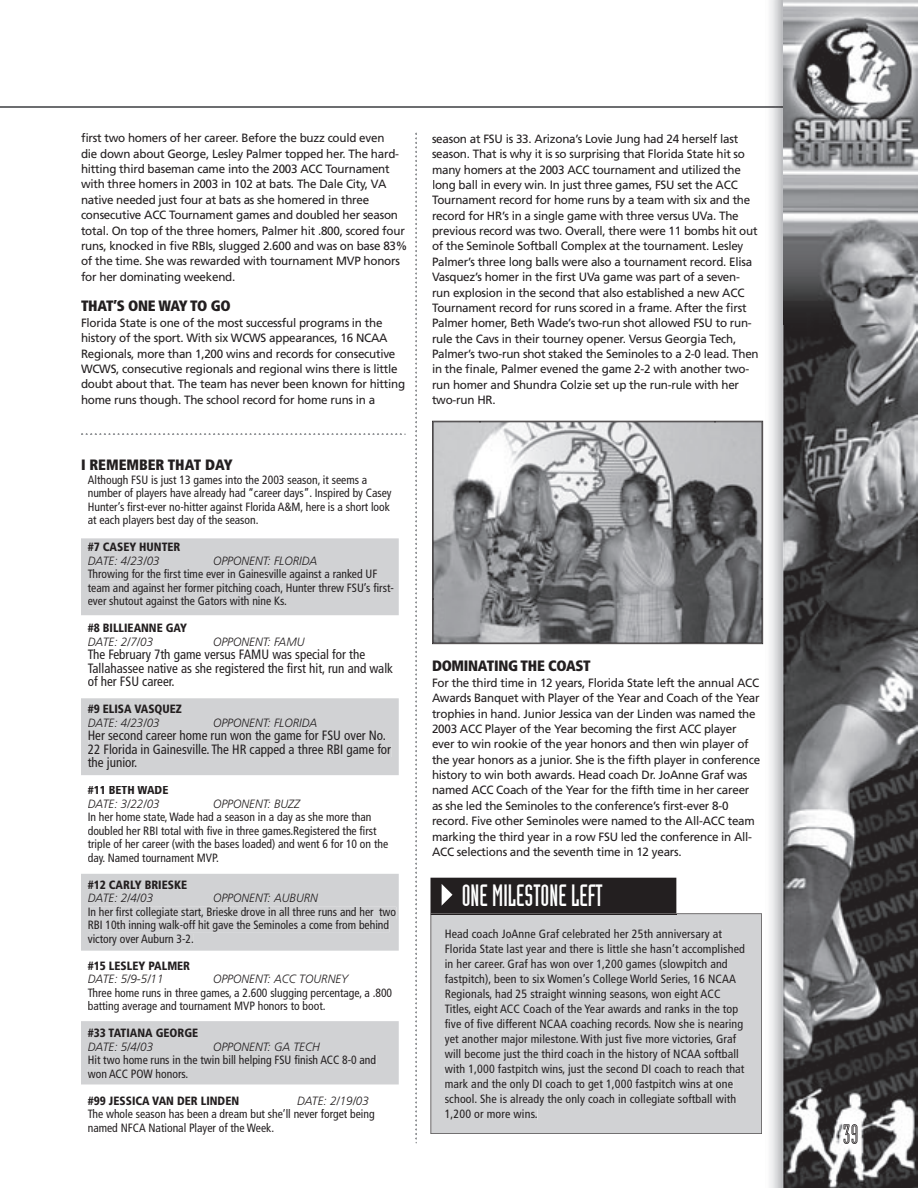
<style>
.page{position:relative;width:918px;height:1188px;background:#fff}
.page>*{position:absolute;margin:0;border:0;box-sizing:border-box;transform-origin:0 0}
.t1{font:30px "Assembly S Si";color:#fff}
.t2{font:900 condensed 15px "Frutiger";letter-spacing:-.02em;color:#231f20}
.t3{font:900 condensed 15px "Frutiger";color:#231f20}
.t4{font:condensed 13.5px/13.5px "Frutiger";color:#231f20}
.t5{font:12px/15.3px "Frutiger";letter-spacing:-.02em;color:#231f20}
.t6{font:condensed 12px/13.5px "Frutiger";color:#231f20}
.t7{font:italic 300 12px "Frutiger";color:#231f20}
.t8{font:900 condensed 12px "Frutiger";color:#231f20}
</style>
<div class="page">
<hr style="left:0;top:106px;width:765px;height:2px;background:#6c6d70">
<img style="left:770px;top:0;width:148px;height:1188px">
<svg style="left:765px;top:106px;width:18px;height:2px"></svg>
<img style="left:844px;top:1124px;width:13px;height:20px">
<div style="left:81px;top:538px;width:318px;height:77px;background:#d1d2d4"></div>
<div style="left:81px;top:698px;width:318px;height:77px;background:#d1d2d4"></div>
<div style="left:81px;top:874px;width:318px;height:77px;background:#d1d2d4"></div>
<div style="left:81px;top:1021px;width:318px;height:63px;background:#d1d2d4"></div>
<div style="left:88px;top:543px;width:92px;height:9px;background:#d1d2d4"></div>
<div style="left:88px;top:556px;width:71px;height:9px;background:#d1d2d4"></div>
<div style="left:214px;top:556px;width:103px;height:9px;background:#d1d2d4"></div>
<div style="left:88px;top:569px;width:289px;height:12px;background:#d1d2d4"></div>
<div style="left:88px;top:583px;width:305px;height:12px;background:#d1d2d4"></div>
<div style="left:88px;top:596px;width:198px;height:12px;background:#d1d2d4"></div>
<div style="left:88px;top:705px;width:94px;height:10px;background:#d1d2d4"></div>
<div style="left:88px;top:718px;width:71px;height:9px;background:#d1d2d4"></div>
<div style="left:214px;top:718px;width:103px;height:9px;background:#d1d2d4"></div>
<div style="left:89px;top:730px;width:296px;height:13px;background:#d1d2d4"></div>
<div style="left:88px;top:744px;width:303px;height:13px;background:#d1d2d4"></div>
<div style="left:88px;top:757px;width:49px;height:13px;background:#d1d2d4"></div>
<div style="left:88px;top:880px;width:99px;height:9px;background:#d1d2d4"></div>
<div style="left:88px;top:894px;width:65px;height:9px;background:#d1d2d4"></div>
<div style="left:214px;top:894px;width:104px;height:9px;background:#d1d2d4"></div>
<div style="left:89px;top:907px;width:307px;height:12px;background:#d1d2d4"></div>
<div style="left:89px;top:920px;width:300px;height:12px;background:#d1d2d4"></div>
<div style="left:88px;top:934px;width:105px;height:12px;background:#d1d2d4"></div>
<div style="left:88px;top:1029px;width:110px;height:9px;background:#d1d2d4"></div>
<div style="left:88px;top:1042px;width:65px;height:9px;background:#d1d2d4"></div>
<div style="left:214px;top:1042px;width:106px;height:9px;background:#d1d2d4"></div>
<div style="left:89px;top:1055px;width:287px;height:12px;background:#d1d2d4"></div>
<div style="left:88px;top:1069px;width:99px;height:9px;background:#d1d2d4"></div>
<svg style="left:416px;top:133px;width:1px;height:1010px"></svg>
<svg style="left:81px;top:434px;width:325px;height:1px"></svg>
<svg style="left:432px;top:421px;width:331px;height:223px;background:#858688"></svg>
<img style="left:433px;top:598px;width:329px;height:45px">
<img style="left:433px;top:421px;width:47px;height:179px">
<img style="left:715px;top:421px;width:47px;height:179px">
<img style="left:479px;top:421px;width:237px;height:45px">
<div style="left:431px;top:914px;width:331px;height:220px;background:#d1d2d4"></div>
<div style="left:431px;top:878px;width:245px;height:37px;background:#231f20"></div>
<p class="t5" style="left:81px;top:130px;width:328px">first two homers of her career. Before the buzz could even<br>die down about George, Lesley Palmer topped her. The hard&shy;hitting third baseman came into the 2003 ACC Tournament with three homers in 2003 in 102 at bats. The Dale City, VA native needed just four at bats as she homered in three consecutive ACC Tournament games and doubled her season total. On top of the three homers, Palmer hit .800, scored four runs, knocked in five RBIs, slugged 2.600 and was on base 83% of the time. She was rewarded with tournament MVP honors for her dom i nat ing weekend.</p>
<p class="t2" style="left:81px;top:297px;width:151px">THAT’S ONE WAY TO GO</p>
<p class="t5" style="left:81px;top:315px;width:326px">Florida State is one of the most successful programs in the history of the sport. With six WCWS ap pear anc es, 16 NCAA Regionals, more than 1,200 wins and records for consecutive WCWS, consecutive regionals and regional wins there is little doubt about that. The team has never been known for hit ting home runs though. The school record for home runs in a</p>
<p class="t3" style="left:81px;top:456px;width:153px">I REMEMBER THAT DAY</p>
<p class="t6" style="left:88px;top:473px;width:305px">Although FSU is just 13 games into the 2003 season, it seems a number of players have al ready had “career days”. Inspired by Casey Hunt er’s first-ever no-hitter against Florida A&amp;M, here is a short look at each play ers best day of the sea son.</p>
<p class="t8" style="left:88px;top:540px;width:94px">#7 CASEY HUNTER</p>
<p class="t7" style="left:88px;top:554px;width:73px">DATE: 4/23/03</p>
<p class="t7" style="left:213px;top:554px;width:106px">OPPONENT: FLORIDA</p>
<p class="t6" style="left:88px;top:568px;width:308px">Throwing for the first time ever in Gainesville against a ranked UF team and against her former pitching coach, Hunter threw FSU’s first&shy;ever shutout against the Gators with nine Ks.</p>
<p class="t8" style="left:88px;top:621px;width:101px">#8 BILLIEANNE GAY</p>
<p class="t7" style="left:88px;top:635px;width:67px">DATE: 2/7/03</p>
<p class="t7" style="left:213px;top:635px;width:93px">OPPONENT: FAMU</p>
<p class="t4" style="left:88px;top:648px;width:307px">The February 7th game versus FAMU was spe cial for the<br>Tallahassee native as she registered the first hit, run and walk of her FSU career.</p>
<p class="t8" style="left:88px;top:702px;width:96px">#9 ELISA VASQUEZ</p>
<p class="t7" style="left:88px;top:716px;width:73px">DATE: 4/23/03</p>
<p class="t7" style="left:213px;top:716px;width:106px">OPPONENT: FLORIDA</p>
<p class="t4" style="left:88px;top:729px;width:305px">Her second career home run won the game for FSU over No.<br>22 Florida in Gainesville. The HR capped a three RBI game for the junior.</p>
<p class="t8" style="left:88px;top:783px;width:82px">#11 BETH WADE</p>
<p class="t7" style="left:88px;top:797px;width:73px">DATE: 3/22/03</p>
<p class="t7" style="left:213px;top:797px;width:88px">OPPONENT: BUZZ</p>
<p class="t6" style="left:88px;top:811px;width:302px">In her home state, Wade had a season in a day as she more than doubled her RBI total with five in three games.Registered the first triple of her ca reer (with the bases loaded) and went 6 for 10 on the day. Named tournament MVP.</p>
<p class="t8" style="left:88px;top:878px;width:101px">#12 CARLY BRIESKE</p>
<p class="t7" style="left:88px;top:891px;width:67px">DATE: 2/4/03</p>
<p class="t7" style="left:213px;top:891px;width:107px">OPPONENT: AUBURN</p>
<p class="t6" style="left:88px;top:905px;width:310px">In her first collegiate start, Brieske drove in all three runs and her two<br>RBI 10th inning walk-off hit gave the Sem i noles a come from be hind vic to ry over Auburn 3-2.</p>
<p class="t8" style="left:88px;top:959px;width:104px">#15 LESLEY PALMER</p>
<p class="t7" style="left:88px;top:972px;width:77px">DATE: 5/9-5/11</p>
<p class="t7" style="left:213px;top:972px;width:137px">OPPONENT: ACC TOUR NEY</p>
<p class="t6" style="left:88px;top:986px;width:306px">Three home runs in three games, a 2.600 slug ging percentage, a .800 batting average and tournament MVP honors to boot.</p>
<p class="t8" style="left:88px;top:1026px;width:112px">#33 TATIANA GEORGE</p>
<p class="t7" style="left:88px;top:1040px;width:67px">DATE: 5/4/03</p>
<p class="t7" style="left:213px;top:1040px;width:108px">OPPONENT: GA TECH</p>
<p class="t6" style="left:88px;top:1054px;width:290px">Hit two home runs in the twin bill helping FSU finish ACC 8-0 and won ACC POW honors.</p>
<p class="t8" style="left:88px;top:1094px;width:153px">#99 JESSICA VAN DER LIN DEN</p>
<p class="t7" style="left:297px;top:1094px;width:73px">DATE: 2/19/03</p>
<p class="t6" style="left:88px;top:1108px;width:288px">The whole season has been a dream but she’ll never forget being named NFCA National Play er of the Week.</p>
<p class="t5" style="left:432px;top:131px;width:328px">sea son at FSU is 33. Arizona’s Lovie Jung had 24 her self last<br>sea son. That is why it is so sur pris ing that Florida State hit so many homers at the 2003 ACC tour na ment and utilized the long ball in every win. In just three games, FSU set the ACC Tour na ment record for home runs by a team with six and the record for HR’s in a single game with three versus UVa. The previous record was two. Overall, there were 11 bombs hit out of the Sem i nole Softball Complex at the tournament. Lesley Palmer’s three long balls were also a tour na ment record. Elisa Vasquez’s homer in the first UVa game was part of a seven&shy;run ex plo sion in the sec ond that also established a new ACC Tour na ment record for runs scored in a frame. After the first Palmer homer, Beth Wade’s two-run shot al lowed FSU to run&shy;rule the Cavs in their tour ney open er. Versus Georgia Tech, Palmer’s two-run shot staked the Seminoles to a 2-0 lead. Then in the finale, Palmer evened the game 2-2 with another two&shy;run homer and Shundra Colzie set up the run-rule with her two-run HR.</p>
<p class="t2" style="left:432px;top:657px;width:160px">DOMINATING THE COAST</p>
<p class="t5" style="left:432px;top:675px;width:330px">For the third time in 12 years, Florida State left the annual ACC Awards Banquet with Player of the Year and Coach of the Year trophies in hand. Junior Jessica van der Linden was named the 2003 ACC Player of the Year becoming the first ACC player ever to win rookie of the year honors and then win player of the year honors as a junior. She is the fifth player in conference history to win both awards. Head coach Dr. JoAnne Graf was named ACC Coach of the Year for the fifth time in her career as she led the Seminoles to the conference’s first-ever 8-0 record. Five other Seminoles were named to the All-ACC team marking the third year in a row FSU led the conference in All-ACC selections and the seventh time in 12 years.</p>
<h1 class="t1" style="left:462px;top:879px;width:143px">ONE MILESTONE LEFT</h1>
<p class="t6" style="left:445px;top:927px;width:302px;line-height:15px">Head coach JoAnne Graf cel e brat ed her 25th anniversary at Florida State last year and there is little she hasn’t accomplished in her career. Graf has won over 1,200 games (slowpitch and fastpitch), been to six Women’s College World Series, 16 NCAA Regionals, had 25 straight win ning seasons, won eight ACC<br>Ti tles, eight ACC Coach of the Year awards and ranks in the top five of five different NCAA coach ing records. Now she is near ing yet another major mile stone. With just five more vic to ries, Graf will become just the third coach in the history of NCAA softball with 1,000 fastpitch wins, just the second DI coach to reach that mark and the only DI coach to get 1,000 fastpitch wins at one school. She is already the only coach in col le giate softball with 1,200 or more wins.</p>
</div>
